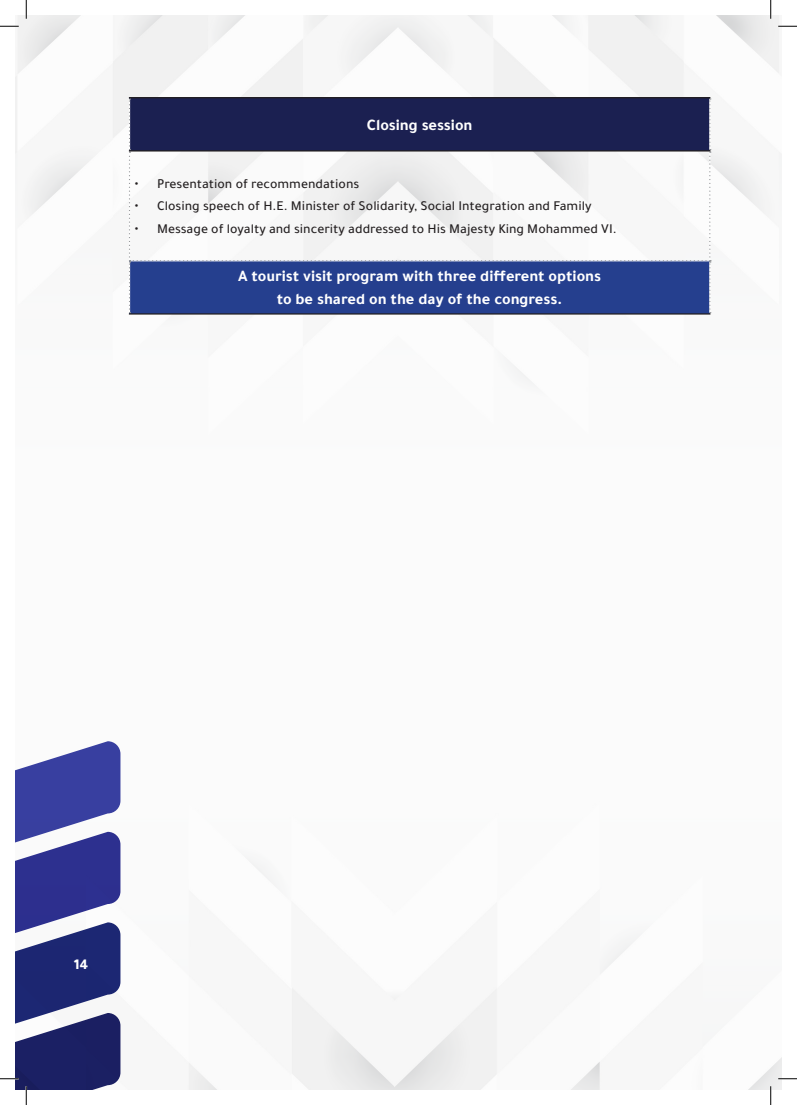
<style>
.page{position:relative;width:797px;height:1105px;background:#fff}
.page>*{position:absolute;margin:0;border:0;box-sizing:border-box;transform-origin:0 0}
.t1{font:700 16.25px "Tajawal";color:#fff}
.t2{font:800 15px "Tajawal";color:#fff}
.t3{font:500 13.75px "Tajawal";color:#231f20}
</style>
<div class="page">
<img style="left:16px;top:16px;width:765px;height:1073px">
<hr style="left:129px;top:313px;width:581px;height:2px;background:#231f20">
<hr style="left:129px;top:97px;width:581px;height:1px;background:#231f20">
<svg style="left:129px;top:98px;width:581px;height:215px"></svg>
<hr style="left:129px;top:150px;width:581px;height:2px;background:#231f20">
<svg style="left:0;top:25px;width:19px;height:2px"></svg>
<svg style="left:778px;top:25px;width:19px;height:2px"></svg>
<svg style="left:778px;top:1078px;width:19px;height:1px"></svg>
<svg style="left:25px;top:0;width:2px;height:19px"></svg>
<svg style="left:0;top:741px;width:120px;height:364px"></svg>
<svg style="left:770px;top:0;width:1px;height:19px"></svg>
<svg style="left:770px;top:1086px;width:1px;height:19px"></svg>
<p class="t1" style="left:367px;top:112px;width:107px">Closing session</p>
<p class="t3" style="left:134px;top:174px;width:6px">•</p>
<p class="t3" style="left:157px;top:174px;width:204px">Presentation of recommendations</p>
<p class="t3" style="left:134px;top:196px;width:6px">•</p>
<p class="t3" style="left:157px;top:196px;width:436px">Closing speech of H .E. Minister of Solidarity, Social Integration and Family</p>
<p class="t3" style="left:134px;top:219px;width:6px">•</p>
<p class="t3" style="left:157px;top:219px;width:461px">Message of loyalty and sincerity addressed to His Majesty King Mohammed VI.</p>
<p class="t1" style="left:238px;top:264px;width:364px">A tourist visit program with three different options</p>
<p class="t1" style="left:277px;top:286px;width:287px">to be shared on the day of the congress.</p>
<p class="t2" style="left:74px;top:952px;width:16px">14</p>
</div>
